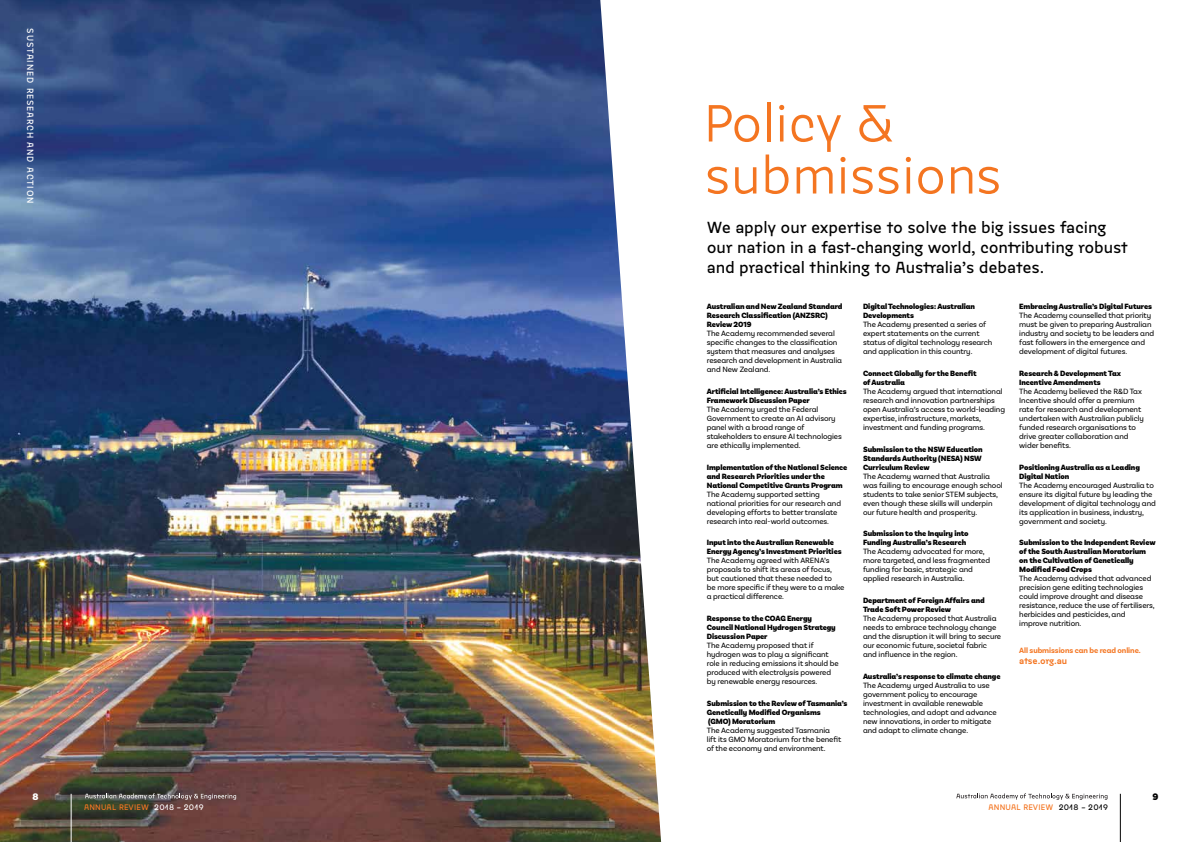
<style>
.page{position:relative;width:1191px;height:842px;background:#fff}
.page>*{position:absolute;margin:0;border:0;box-sizing:border-box;transform-origin:0 0}
.t1{font:52px/52px "Jaroslav";letter-spacing:-.01em;color:#f47521}
.t2{font:500 16px/20px "Jaroslav";letter-spacing:-.01em;color:#000}
.t3{font:900 10px "Basic Sans";color:#fff}
.t4{font:900 10px "Basic Sans";color:#000}
.t5{font:500 9px "Jaroslav";letter-spacing:.1em;color:#fff}
.t6{font:600 9px "Jaroslav";letter-spacing:-.03em;color:#f47521}
.t7{font:8px/9px "Basic Sans Alt";letter-spacing:-.01em;color:#000}
.t8{font:900 8px/9px "Basic Sans Alt";letter-spacing:-.01em;color:#000}
.t9{font:500 8px "Jaroslav";letter-spacing:.025em;color:#f47521}
.t10{font:700 8px "Basic Sans Alt";letter-spacing:-.01em;color:#f47521}
.s1{color:#fff}
.s2{color:#000}
</style>
<div class="page">
<img style="left:0;top:0;width:581px;height:842px">
<svg style="left:85px;top:793px;width:151px;height:7px"></svg>
<hr style="left:71px;top:794px;width:1px;height:48px;background:#fff">
<img style="left:581px;top:0;width:19px;height:842px">
<svg style="left:600px;top:0;width:521px;height:842px"></svg>
<svg style="left:956px;top:793px;width:151px;height:7px"></svg>
<hr style="left:1120px;top:794px;width:1px;height:48px;background:#000">
<p class="t5" style="left:36px;top:28px;width:177px;rotate:90deg">SUSTAINED RESEARCH AND ACTION</p>
<p class="t3" style="left:32px;top:791px;width:8px">8</p>
<p class="t9" style="left:84px;top:802px;width:121px">ANNUAL REVIEW <span class="s1">2018 – 2019</span></p>
<h1 class="t1" style="left:704px;top:97px;width:300px">Policy &amp; submissions</h1>
<h2 class="t2" style="left:707px;top:217px;width:423px">We apply our expertise to solve the big issues facing our nation in a fast-changing world, contributing robust and practical thinking to Australia’s debates.</h2>
<p class="t8" style="left:707px;top:302px;width:137px">Australian and New Zealand Standard<br>Research Classification (ANZSRC)<br>Review 2019</p>
<p class="t7" style="left:707px;top:329px;width:137px">The Academy recommended several specific changes to the classification system that measures and analyses research and development in Australia and New Zealand.</p>
<p class="t8" style="left:707px;top:387px;width:142px">Artificial Intelligence: Australia’s Ethics<br>Framework Discussion Paper</p>
<p class="t7" style="left:707px;top:405px;width:137px">The Academy urged the Federal<br>Government to create an AI advisory panel with a broad range of stakeholders to ensure AI technologies are ethically implemented.</p>
<p class="t8" style="left:707px;top:463px;width:142px">Implementation of the National Science and Research Priorities under the<br>National Competitive Grants Program</p>
<p class="t7" style="left:707px;top:489px;width:136px">The Academy supported setting national priorities for our research and developing efforts to better translate research into real-world outcomes.</p>
<p class="t8" style="left:707px;top:538px;width:136px">Input into the Australian Renewable<br>Energy Agency’s Investment Priorities</p>
<p class="t7" style="left:707px;top:556px;width:139px">The Academy agreed with ARENA’s proposals to shift its areas of focus, but cautioned that these needed to<br>be more specific if they were to a make a practical difference.</p>
<p class="t8" style="left:707px;top:614px;width:130px">Response to the COAG Energy<br>Council National Hydrogen Strategy<br>Discussion Paper</p>
<p class="t7" style="left:707px;top:641px;width:134px">The Academy proposed that if hydrogen was to play a significant role in reducing emissions it should be produced with electrolysis powered by renewable energy resources.</p>
<p class="t8" style="left:707px;top:699px;width:142px">Submission to the Review of Tasmania’s<br>Genetically Modified Organisms<br>(GMO) Moratorium</p>
<p class="t7" style="left:707px;top:725px;width:136px">The Academy suggested Tasmania lift its GMO Moratorium for the benefit of the economy and environment.</p>
<p class="t8" style="left:863px;top:302px;width:114px">Digital Technologies: Australian<br>Developments</p>
<p class="t7" style="left:863px;top:320px;width:131px">The Academy presented a series of expert statements on the current status of digital technology research and application in this country.</p>
<p class="t8" style="left:863px;top:369px;width:115px">Connect Globally for the Benefit of Australia</p>
<p class="t7" style="left:863px;top:387px;width:143px">The Academy argued that international research and innovation partnerships open Australia’s access to world-leading expertise, infrastructure, markets, investment and funding programs.</p>
<p class="t8" style="left:863px;top:445px;width:121px">Submission to the NSW Education<br>Standards Authority (NESA) NSW<br>Curriculum Review</p>
<p class="t7" style="left:863px;top:471px;width:141px">The Academy warned that Australia was failing to encourage enough school students to take senior STEM subjects, even though these skills will underpin our future health and prosperity.</p>
<p class="t8" style="left:863px;top:529px;width:107px">Submission to the Inquiry into<br>Funding Australia’s Research</p>
<p class="t7" style="left:863px;top:547px;width:129px">The Academy advocated for more, more targeted, and less fragmented funding for basic, strategic and applied research in Australia.</p>
<p class="t8" style="left:863px;top:596px;width:123px">Department of Foreign Affairs and<br>Trade Soft Power Review</p>
<p class="t7" style="left:863px;top:614px;width:140px">The Academy proposed that Australia needs to embrace technology change and the disruption it will bring to secure our economic future, societal fabric and influence in the region.</p>
<p class="t8" style="left:863px;top:672px;width:139px">Australia’s response to climate change</p>
<p class="t7" style="left:863px;top:680px;width:135px">The Academy urged Australia to use government policy to encourage investment in available renewable technologies, and adopt and advance new innovations, in order to mitigate and adapt to climate change.</p>
<p class="t8" style="left:1019px;top:302px;width:134px">Embracing Australia’s Digital Futures</p>
<p class="t7" style="left:1019px;top:311px;width:136px">The Academy counselled that priority must be given to preparing Australian industry and society to be leaders and fast followers in the emergence and development of digital futures.</p>
<p class="t8" style="left:1019px;top:369px;width:103px">Research &amp; Development Tax<br>Incentive Amendments</p>
<p class="t7" style="left:1019px;top:387px;width:126px">The Academy believed the R&amp;D Tax<br>Incentive should offer a premium rate for research and development undertaken with Australian publicly funded research organisations to drive greater collaboration and wider benefits.</p>
<p class="t8" style="left:1019px;top:463px;width:122px">Positioning Australia as a Leading<br>Digital Nation</p>
<p class="t7" style="left:1019px;top:480px;width:138px">The Academy encouraged Australia to ensure its digital future by leading the development of digital technology and its application in business, industry, government and society.</p>
<p class="t8" style="left:1019px;top:538px;width:138px">Submission to the Independent Review of the South Australian Moratorium on the Cultivation of Genetically<br>Modified Food Crops</p>
<p class="t7" style="left:1019px;top:574px;width:137px">The Academy advised that advanced precision gene editing technologies could improve drought and disease resistance, reduce the use of fertilisers, herbicides and pesticides, and improve nutrition.</p>
<p class="t10" style="left:1019px;top:645px;width:123px">All submissions can be read online.</p>
<p class="t6" style="left:1019px;top:655px;width:49px">atse.org.au</p>
<p class="t9" style="left:988px;top:802px;width:121px">ANNUAL REVIEW <span class="s2">2018 – 2019</span></p>
<p class="t4" style="left:1152px;top:791px;width:7px">9</p>
</div>
